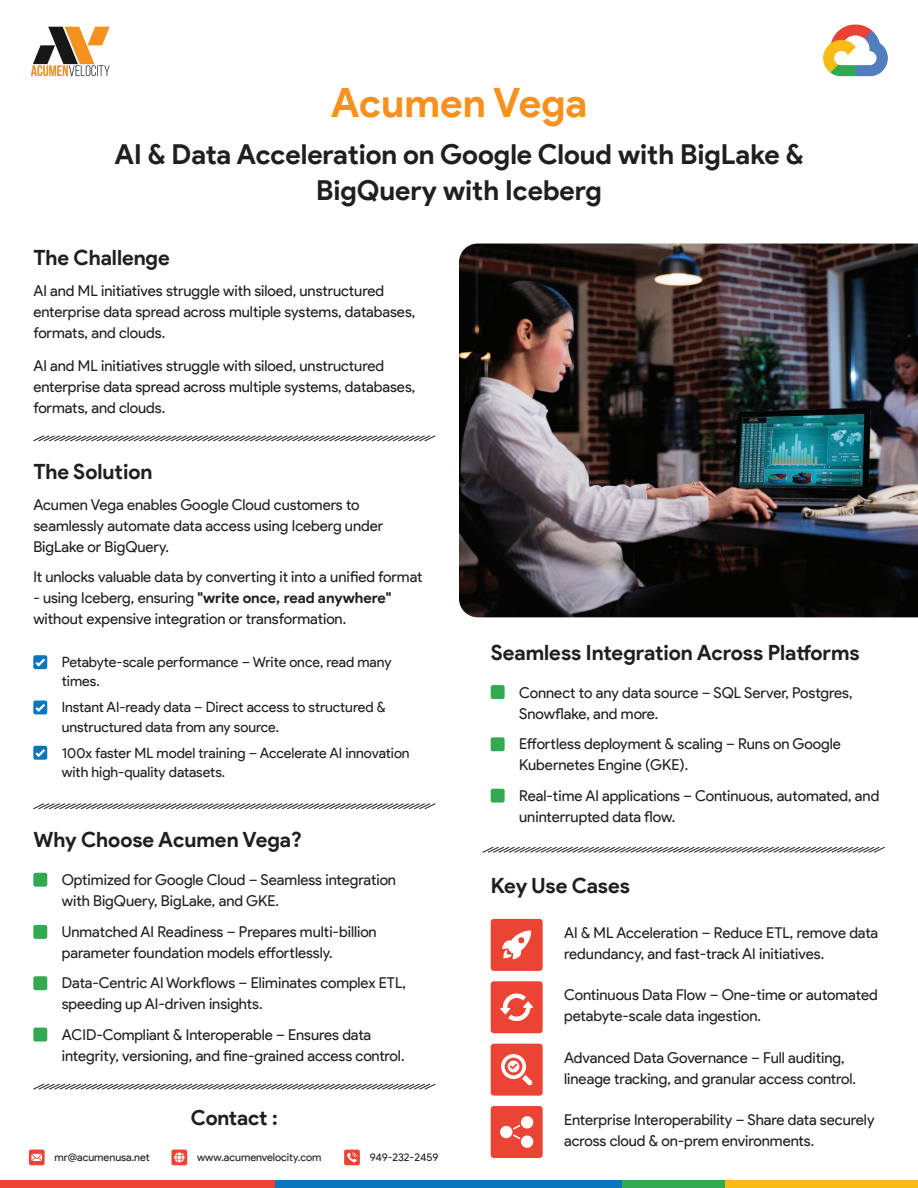
<style>
.page{position:relative;width:918px;height:1188px;background:#fff}
.page>*{position:absolute;margin:0;border:0;box-sizing:border-box;transform-origin:0 0}
.t1{font:700 40.5px "Product Sans";color:#f6911f}
.t2{font:700 27.45px/36px "Product Sans";color:#211e1e;text-align:center}
.t3{font:700 21px "Product Sans";color:#211e1e}
.t4{font:700 20.7px "Product Sans";letter-spacing:-.01em;color:#211e1e}
.t5{font:15px/21px "Product Sans";color:#211e1e}
.t6{font:14.25px/19.5px "Product Sans";letter-spacing:-.005em;color:#211e1e}
.t7{font:10.95px "Product Sans";color:#211e1e}
.s1{font-weight:700}
</style>
<div class="page">
<div style="left:0;top:1181px;width:275px;height:7px;background:#eb4434"></div>
<div style="left:275px;top:1181px;width:347px;height:7px;background:#0a76bd"></div>
<div style="left:622px;top:1181px;width:104px;height:7px;background:#33a952"></div>
<div style="left:726px;top:1181px;width:192px;height:7px;background:#f9bc14"></div>
<img style="left:823px;top:24px;width:65px;height:53px">
<img style="left:31px;top:26px;width:79px;height:51px">
<svg style="left:33px;top:655px;width:14px;height:14px"></svg>
<svg style="left:33px;top:656px;width:15px;height:12px"></svg>
<svg style="left:33px;top:701px;width:15px;height:13px"></svg>
<svg style="left:33px;top:746px;width:14px;height:14px"></svg>
<svg style="left:33px;top:747px;width:15px;height:12px"></svg>
<img style="left:459px;top:244px;width:459px;height:373px">
<div style="left:33px;top:873px;width:14px;height:14px;background:#33a952;border-radius:2px"></div>
<div style="left:33px;top:925px;width:14px;height:14px;background:#33a952;border-radius:2px"></div>
<div style="left:33px;top:976px;width:14px;height:14px;background:#33a952;border-radius:2px"></div>
<div style="left:33px;top:1028px;width:14px;height:14px;background:#33a952;border-radius:2px"></div>
<div style="left:491px;top:685px;width:14px;height:14px;background:#33a952;border-radius:2px"></div>
<div style="left:491px;top:919px;width:52px;height:52px;background:#eb4434;border-radius:3px"></div>
<div style="left:491px;top:981px;width:52px;height:52px;background:#eb4434;border-radius:3px"></div>
<div style="left:491px;top:1044px;width:52px;height:52px;background:#eb4434;border-radius:3px"></div>
<div style="left:491px;top:1106px;width:52px;height:52px;background:#eb4434;border-radius:3px"></div>
<div style="left:491px;top:737px;width:14px;height:14px;background:#33a952;border-radius:2px"></div>
<div style="left:491px;top:789px;width:14px;height:14px;background:#33a952;border-radius:2px"></div>
<svg style="left:33px;top:435px;width:403px;height:6px"></svg>
<svg style="left:33px;top:803px;width:403px;height:6px"></svg>
<svg style="left:33px;top:1084px;width:403px;height:6px"></svg>
<svg style="left:482px;top:847px;width:403px;height:6px"></svg>
<svg style="left:502px;top:930px;width:30px;height:29px"></svg>
<svg style="left:500px;top:993px;width:33px;height:28px"></svg>
<svg style="left:501px;top:1054px;width:32px;height:32px"></svg>
<svg style="left:500px;top:1116px;width:33px;height:32px"></svg>
<div style="left:29px;top:1150px;width:16px;height:15px;background:#eb4434;border-radius:2px"></div>
<div style="left:171px;top:1150px;width:16px;height:15px;background:#eb4434;border-radius:2px"></div>
<div style="left:344px;top:1150px;width:16px;height:15px;background:#eb4434;border-radius:2px"></div>
<svg style="left:31px;top:1154px;width:11px;height:7px"></svg>
<svg style="left:174px;top:1152px;width:10px;height:11px"></svg>
<svg style="left:347px;top:1153px;width:10px;height:9px"></svg>
<h1 class="t1" style="left:331px;top:78px;width:258px">Acumen Vega</h1>
<h2 class="t2" style="left:114px;top:137px;width:691px">AI &amp; Data Acceleration on Google Cloud with BigLake &amp;<br>BigQuery with Iceberg</h2>
<h3 class="t3" style="left:33px;top:244px;width:138px">The Challenge</h3>
<p class="t5" style="left:33px;top:280px;width:384px">AI and ML initiatives struggle with siloed, unstructured enterprise data spread across multiple systems, databases, formats, and clouds.</p>
<p class="t5" style="left:33px;top:356px;width:384px">AI and ML initiatives struggle with siloed, unstructured enterprise data spread across multiple systems, databases, formats, and clouds.</p>
<h3 class="t3" style="left:33px;top:459px;width:121px">The Solution</h3>
<p class="t5" style="left:33px;top:494px;width:351px">Acumen Vega enables Google Cloud customers to seamlessly automate data access using Iceberg under<br>BigLake or BigQuery.</p>
<p class="t5" style="left:33px;top:567px;width:391px">It unlocks valuable data by converting it into a unified format</p>
<p class="t5" style="left:33px;top:588px;width:360px">- using Iceberg, ensuring <span class="s1">"write once, read anywhere" </span>without expensive integration or transformation.</p>
<p class="t6" style="left:62px;top:653px;width:331px">Petabyte-scale performance – Write once, read many times.</p>
<p class="t6" style="left:62px;top:698px;width:325px">Instant AI-ready data – Direct access to structured &amp; unstructured data from any source.</p>
<p class="t6" style="left:62px;top:743px;width:349px">100x faster ML model training – Accelerate AI innovation with high-quality datasets.</p>
<h3 class="t3" style="left:33px;top:827px;width:270px">Why Choose Acumen Vega?</h3>
<p class="t5" style="left:62px;top:870px;width:336px">Optimized for Google Cloud – Seamless integration with BigQuery, BigLake, and GKE.</p>
<p class="t5" style="left:62px;top:922px;width:316px">Unmatched AI Readiness – Prepares multi-billion parameter foundation models effortlessly.</p>
<p class="t5" style="left:62px;top:973px;width:346px">Data-Centric AI Workflows – Eliminates complex ETL, speeding up AI-driven insights.</p>
<p class="t5" style="left:62px;top:1024px;width:344px">ACID-Compliant &amp; Interoperable – Ensures data integrity, versioning, and fine-grained access control.</p>
<h3 class="t4" style="left:191px;top:1105px;width:88px">Contact :</h3>
<p class="t7" style="left:55px;top:1151px;width:97px">mr@acumenusa.net</p>
<p class="t7" style="left:197px;top:1151px;width:126px">www.acumenvelocity.com</p>
<p class="t7" style="left:370px;top:1151px;width:70px">949-232-2459</p>
<h3 class="t3" style="left:491px;top:639px;width:370px">Seamless Integration Across Platforms</h3>
<p class="t5" style="left:519px;top:682px;width:335px">Connect to any data source – SQL Server, Postgres,<br>Snowflake, and more.</p>
<p class="t5" style="left:519px;top:734px;width:323px">Effortless deployment &amp; scaling – Runs on Google<br>Kubernetes Engine (GKE).</p>
<p class="t5" style="left:519px;top:785px;width:362px">Real-time AI applications – Continuous, automated, and uninterrupted data flow.</p>
<h3 class="t3" style="left:491px;top:873px;width:141px">Key Use Cases</h3>
<p class="t5" style="left:564px;top:922px;width:316px">AI &amp; ML Acceleration – Reduce ETL, remove data redundancy, and fast-track AI initiatives.</p>
<p class="t5" style="left:564px;top:985px;width:315px">Continuous Data Flow – One-time or automated petabyte-scale data ingestion.</p>
<p class="t5" style="left:564px;top:1047px;width:293px">Advanced Data Governance – Full auditing, lineage tracking, and granular access control.</p>
<p class="t5" style="left:564px;top:1110px;width:312px">Enterprise Interoperability – Share data securely across cloud &amp; on-prem environments.</p>
</div>
